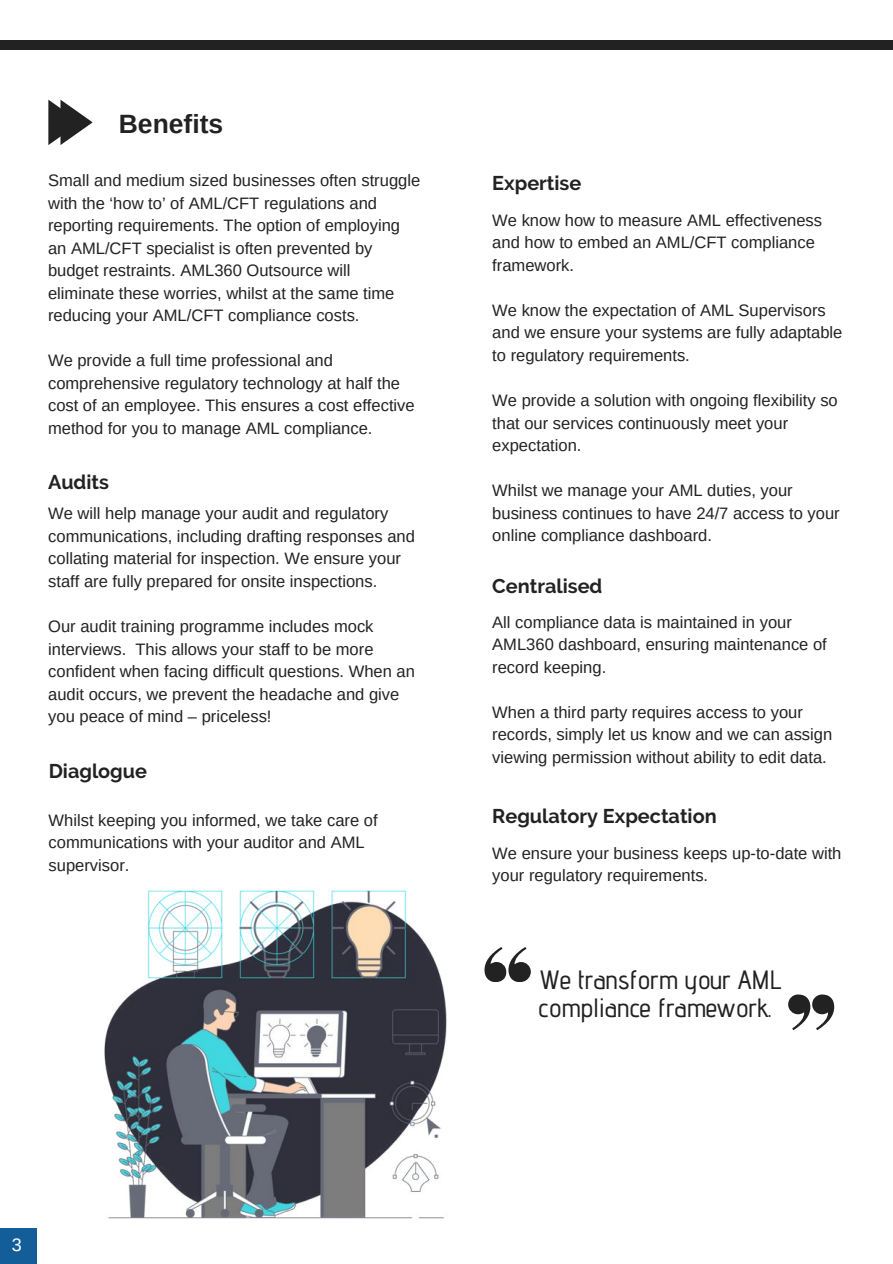
<style>
.page{position:relative;width:893px;height:1264px;background:#fff}
.page>*{position:absolute;margin:0;border:0;box-sizing:border-box;transform-origin:0 0}
.t1{font:500 26.4px/28.2px "Advent Pro";letter-spacing:-.01em;color:#222}
.t2{font:700 26.4px "Arimo";color:#222}
.t3{font:700 19.8px "Raleway";color:#222}
.t4{font:18px "Arimo";color:#fff}
.t5{font:16.5px/22.5px "Arimo";color:#222}
</style>
<div class="page">
<div style="left:0;top:40px;width:892px;height:10px;background:#222"></div>
<svg style="left:48px;top:100px;width:44px;height:45px"></svg>
<svg style="left:788px;top:994px;width:46px;height:36px"></svg>
<svg style="left:484px;top:947px;width:46px;height:34px"></svg>
<div style="left:0;top:1227px;width:36px;height:36px;background:#135e99"></div>
<img style="left:104px;top:890px;width:343px;height:329px">
<h1 class="t2" style="left:119px;top:109px;width:106px">Benefits</h1>
<p class="t5" style="left:48px;top:169px;width:373px">Small and medium sized businesses often struggle with the ‘how to’ of AML/CFT regulations and reporting requirements. The option of employing an AML/CFT specialist is often prevented by budget restraints. AML360 Outsource will eliminate these worries, whilst at the same time reducing your AML/CFT compliance costs.</p>
<p class="t5" style="left:48px;top:349px;width:368px">We provide a full time professional and comprehensive regulatory technology at half the cost of an employee. This ensures a cost effective method for you to manage AML compliance.</p>
<p class="t3" style="left:492px;top:171px;width:90px">Expertise</p>
<p class="t5" style="left:492px;top:209px;width:331px">We know how to measure AML effectiveness and how to embed an AML/CFT compliance framework.</p>
<p class="t5" style="left:492px;top:299px;width:351px">We know the expectation of AML Supervisors and we ensure your systems are fully adaptable to regulatory requirements.</p>
<p class="t5" style="left:492px;top:389px;width:347px">We provide a solution with ongoing flexibility so that our services continuously meet your expectation.</p>
<p class="t5" style="left:492px;top:479px;width:349px">Whilst we manage your AML duties, your business continues to have 24/7 access to your online compliance dashboard.</p>
<p class="t3" style="left:48px;top:470px;width:62px">Audits</p>
<p class="t5" style="left:48px;top:502px;width:368px">We will help manage your audit and regulatory communications, including drafting responses and collating material for inspection. We ensure your staff are fully prepared for onsite inspections.</p>
<p class="t5" style="left:48px;top:615px;width:368px">Our audit training programme includes mock interviews. This allows your staff to be more confident when facing difficult questions. When an audit occurs, we prevent the headache and give you peace of mind – priceless!</p>
<p class="t5" style="left:492px;top:610px;width:336px">All compliance data is maintained in your<br>AML360 dashboard, ensuring maintenance of record keeping.</p>
<p class="t3" style="left:492px;top:574px;width:111px">Centralised</p>
<p class="t5" style="left:492px;top:700px;width:341px">When a third party requires access to your records, simply let us know and we can assign viewing permission without ability to edit data.</p>
<p class="t3" style="left:49px;top:759px;width:100px">Diaglogue</p>
<p class="t5" style="left:49px;top:808px;width:330px">Whilst keeping you informed, we take care of communications with your auditor and AML supervisor.</p>
<p class="t3" style="left:492px;top:804px;width:226px">Regulatory Expectation</p>
<p class="t5" style="left:492px;top:842px;width:351px">We ensure your business keeps up-to-date with your regulatory requirements.</p>
<h1 class="t1" style="left:538px;top:965px;width:244px">We transform your AML compliance framework.</h1>
<p class="t4" style="left:12px;top:1234px;width:12px">3</p>
</div>
